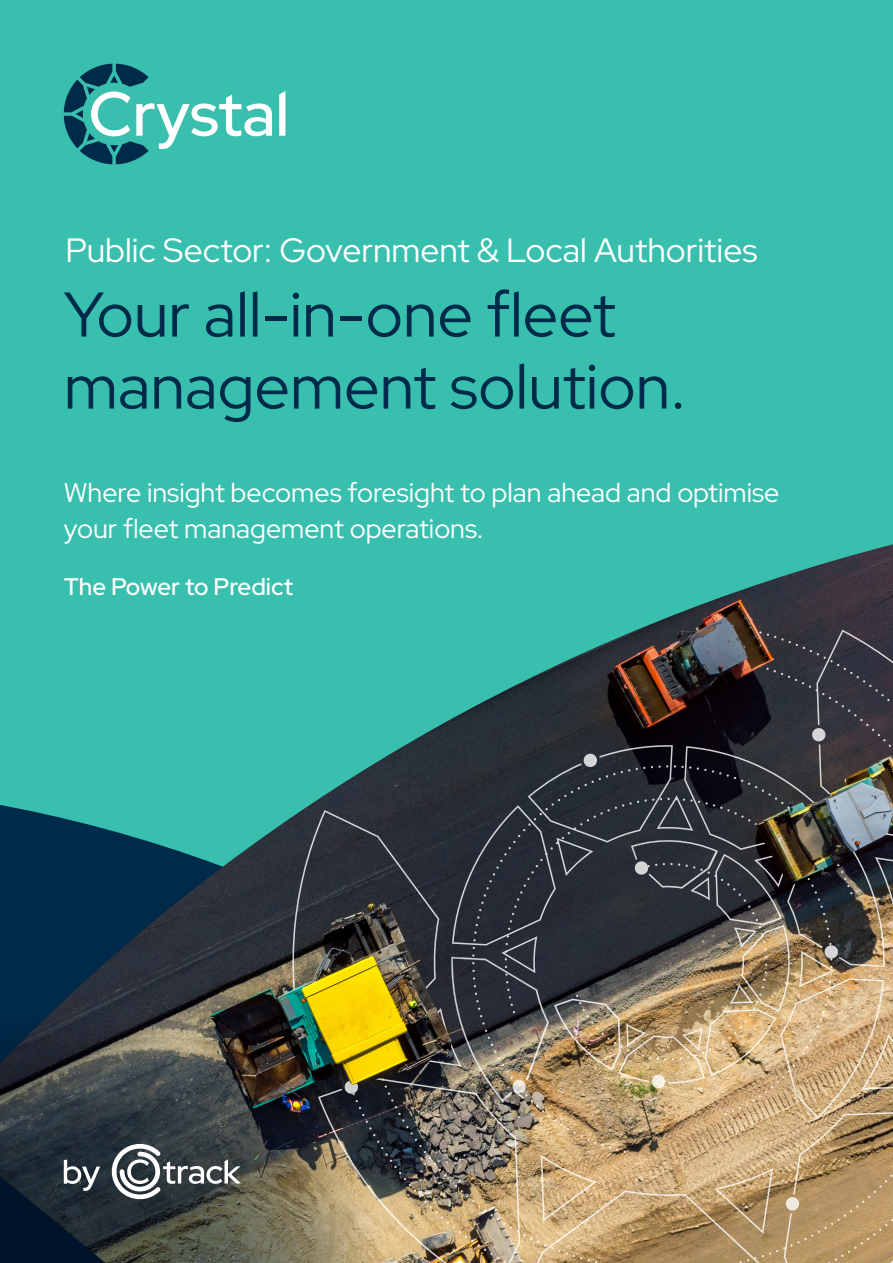
<style>
.page{position:relative;width:893px;height:1263px;background:#38bfae}
.page>*{position:absolute;margin:0;border:0;box-sizing:border-box;transform-origin:0 0}
.Heading{font:63px "Red Hat Display";color:#002a49}
.Heading-2{font:33.75px "Red Hat Display";color:#fff}
.Sub_Heading{font:27px/36px "Red Hat Display";color:#fff}
.Sub_Heading-2{font:500 24px "Red Hat Display";color:#fff}
</style>
<div class="page">
<img style="left:0;top:544px;width:893px;height:471px">
<img style="left:282px;top:630px;width:611px;height:633px">
<svg style="left:0;top:1015px;width:400px;height:248px;background:#454743"></svg>
<svg style="left:279px;top:91px;width:6px;height:45px"></svg>
<svg style="left:64px;top:64px;width:208px;height:100px"></svg>
<svg style="left:109px;top:1141px;width:132px;height:61px;background:#5e6567"></svg>
<svg style="left:64px;top:1159px;width:36px;height:32px"></svg>
<img style="left:282px;top:982px;width:170px;height:104px">
<img style="left:754px;top:782px;width:139px;height:104px">
<img style="left:634px;top:619px;width:139px;height:58px">
<p class="Heading-2" style="left:65px;top:228px;width:694px">Public Sector: Government &amp; Local Authorities</p>
<p class="Heading" style="left:64px;top:273px;width:553px">Your all-in-one fleet</p>
<p class="Heading" style="left:64px;top:345px;width:624px">management solution.</p>
<p class="Sub_Heading" style="left:64px;top:474px;width:717px">Where insight becomes foresight to plan ahead and optimise your fleet management operations.</p>
<p class="Sub_Heading-2" style="left:64px;top:571px;width:231px">The Power to Predict</p>
</div>
